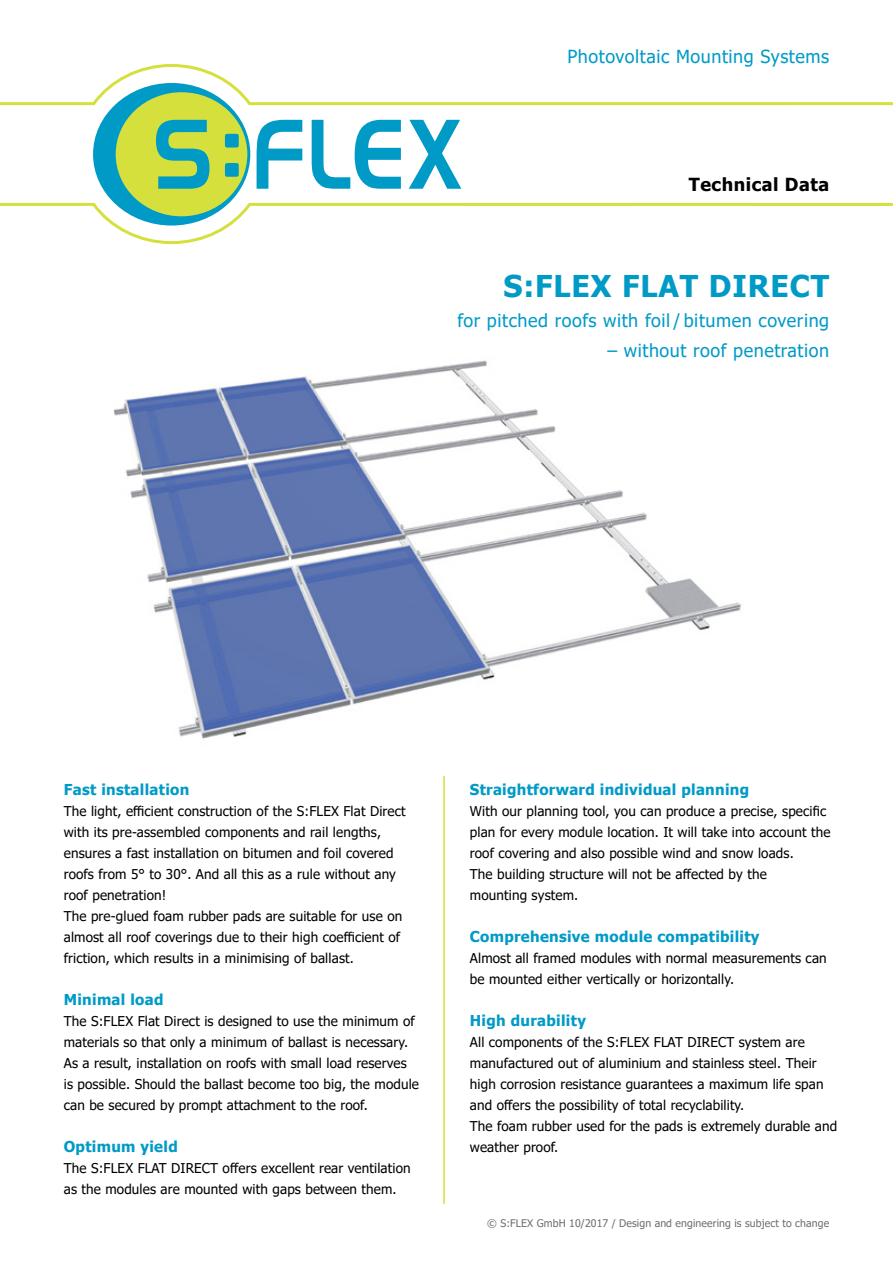
<style>
.page{position:relative;width:893px;height:1263px;background:#fff}
.page>*{position:absolute;margin:0;border:0;box-sizing:border-box;transform-origin:0 0}
.t1{font:700 30px "Tahoma";letter-spacing:.03em;color:#009ac7}
.t2{font:18px "Tahoma";letter-spacing:.03em;color:#009ac7}
.t3{font:700 18px "Tahoma";letter-spacing:.03em;color:#000}
.t4{font:700 15px "Tahoma";letter-spacing:.02em;color:#009ac7}
.t5{font:13.5px/21px "Tahoma";letter-spacing:.01em;color:#000}
.t6{font:10.5px "Tahoma";letter-spacing:.01em;color:#6d6e71}
</style>
<div class="page">
<svg style="left:0;top:202px;width:893px;height:43px"></svg>
<div style="left:93px;top:83px;width:157px;height:143px;background:#009ac7;border-radius:50%"></div>
<div style="left:116px;top:92px;width:131px;height:124px;background:#d6e03d;border-radius:50%"></div>
<svg style="left:225px;top:163px;width:14px;height:14px"></svg>
<svg style="left:225px;top:134px;width:14px;height:14px"></svg>
<svg style="left:409px;top:120px;width:52px;height:69px"></svg>
<svg style="left:312px;top:120px;width:89px;height:69px"></svg>
<svg style="left:257px;top:120px;width:45px;height:69px"></svg>
<svg style="left:156px;top:120px;width:54px;height:69px"></svg>
<svg style="left:0;top:64px;width:893px;height:43px"></svg>
<img style="left:114px;top:360px;width:627px;height:379px">
<hr style="left:443px;top:776px;width:2px;height:428px;background:#d6e03d">
<h2 class="t2" style="left:567px;top:45px;width:263px">Photovoltaic Mounting Systems</h2>
<h2 class="t3" style="left:689px;top:172px;width:142px">Technical Data</h2>
<h1 class="t1" style="left:503px;top:265px;width:327px">S:FLEX FLAT DIRECT</h1>
<h2 class="t2" style="left:457px;top:308px;width:373px">for pitched roofs with foil / bitumen covering</h2>
<h2 class="t2" style="left:607px;top:338px;width:223px">– without roof penetration</h2>
<p class="t4" style="left:64px;top:779px;width:127px">Fast installation</p>
<p class="t5" style="left:64px;top:801px;width:343px">The light, efficient construction of the S:FLEX Flat Direct with its pre-assembled components and rail lengths, ensures a fast installation on bitumen and foil covered roofs from 5° to 30°. And all this as a rule without any roof penetration!<br>The pre-glued foam rubber pads are suitable for use on almost all roof coverings due to their high coefficient of friction, which results in a minimising of ballast.</p>
<p class="t4" style="left:64px;top:989px;width:101px">Minimal load</p>
<p class="t5" style="left:64px;top:1011px;width:357px">The S:FLEX Flat Direct is designed to use the minimum of materials so that only a minimum of ballast is necessary.<br>As a result, installation on roofs with small load reserves is possible. Should the ballast become too big, the module can be secured by prompt attachment to the roof.</p>
<p class="t4" style="left:64px;top:1136px;width:116px">Optimum yield</p>
<p class="t5" style="left:64px;top:1158px;width:348px">The S:FLEX FLAT DIRECT offers excellent rear ventilation as the modules are mounted with gaps between them.</p>
<p class="t4" style="left:470px;top:779px;width:281px">Straightforward individual planning</p>
<p class="t5" style="left:470px;top:801px;width:362px">With our planning tool, you can produce a precise, specific plan for every module location. It will take into account the roof covering and also possible wind and snow loads.<br>The building structure will not be affected by the<br>mounting system.</p>
<p class="t4" style="left:470px;top:926px;width:291px">Comprehensive module compatibility</p>
<p class="t5" style="left:470px;top:948px;width:358px">Almost all framed modules with normal measurements can be mounted either vertically or horizontally.</p>
<p class="t4" style="left:470px;top:1010px;width:118px">High durability</p>
<p class="t5" style="left:470px;top:1032px;width:369px">All components of the S:FLEX FLAT DIRECT system are manufactured out of aluminium and stainless steel. Their high corrosion resistance guarantees a maximum life span and offers the possibility of total recyclability.<br>The foam rubber used for the pads is extremely durable and weather proof.</p>
<p class="t6" style="left:487px;top:1216px;width:343px">© S:FLEX GmbH 10/2017 / Design and engineering is subject to change</p>
</div>
